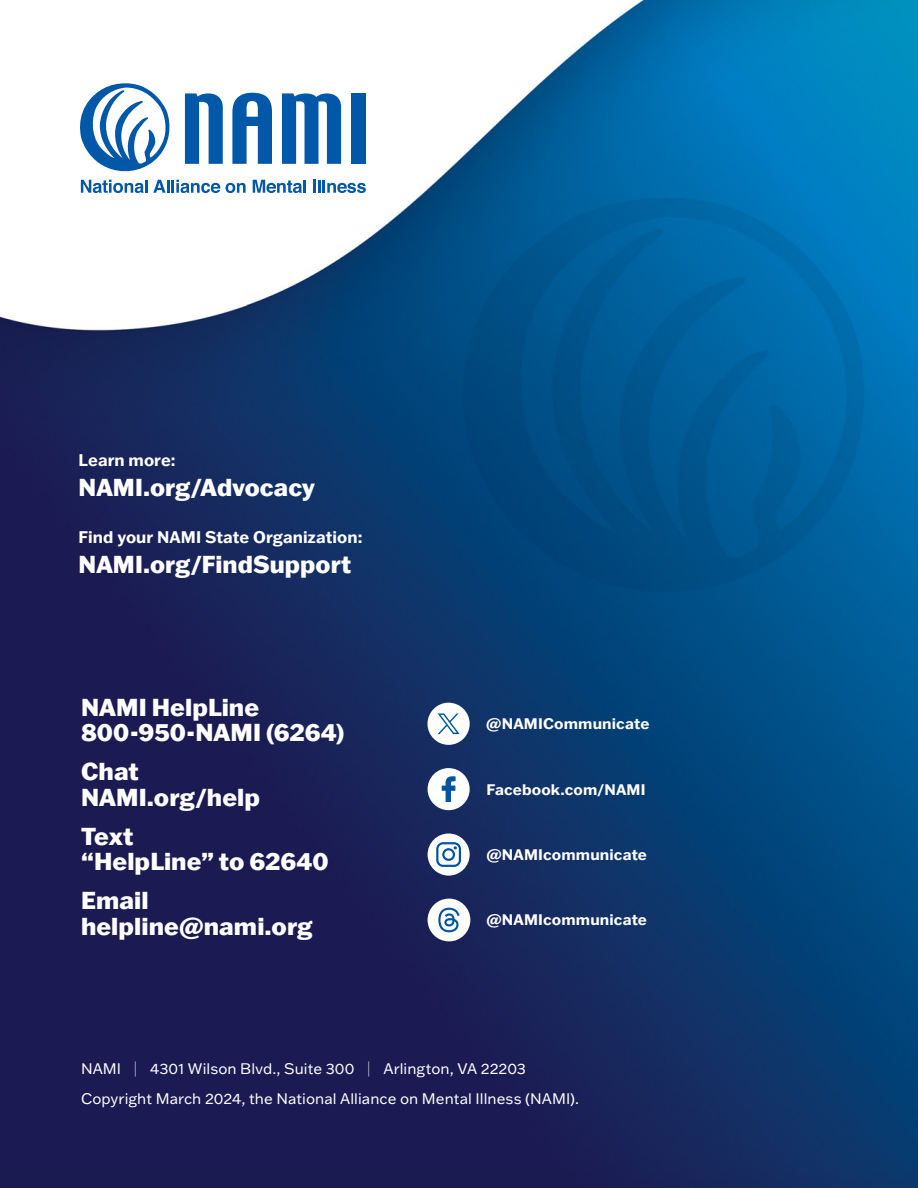
<style>
.page{position:relative;width:918px;height:1188px;background:#fff}
.page>*{position:absolute;margin:0;border:0;box-sizing:border-box;transform-origin:0 0}
.Body{font:800 24px/25.5px "Franklin Gothic ATF";letter-spacing:.005em;color:#fff}
.Body-2{font:700 16.5px "Franklin Gothic ATF";letter-spacing:.005em;color:#fff}
.Body-3{font:15px "Franklin Gothic ATF";letter-spacing:.005em;color:#fff}
.Body-4{font:700 15px "Franklin Gothic ATF";letter-spacing:.01em;color:#fff}
.s1{font-weight:100}
</style>
<div class="page">
<img style="left:0;top:0;width:918px;height:1188px">
<div style="left:428px;top:768px;width:42px;height:42px;background:#fff;border-radius:50%"></div>
<svg style="left:442px;top:776px;width:14px;height:26px"></svg>
<div style="left:427px;top:703px;width:43px;height:42px;background:#fff;border-radius:50%"></div>
<svg style="left:438px;top:713px;width:22px;height:21px"></svg>
<div style="left:428px;top:834px;width:42px;height:42px;background:#fff;border-radius:50%"></div>
<svg style="left:436px;top:842px;width:25px;height:25px"></svg>
<div style="left:428px;top:899px;width:42px;height:42px;background:#fff;border-radius:50%"></div>
<svg style="left:438px;top:908px;width:22px;height:24px"></svg>
<svg style="left:77px;top:81px;width:289px;height:112px"></svg>
<p class="Body-2" style="left:79px;top:449px;width:98px">Learn more:</p>
<p class="Body" style="left:79px;top:474px;width:238px">NAMI.org/Advocacy</p>
<p class="Body-2" style="left:79px;top:526px;width:285px">Find your NAMI State Organization:</p>
<p class="Body" style="left:79px;top:551px;width:274px">NAMI.org/FindSupport</p>
<p class="Body" style="left:81px;top:694px;width:265px">NAMI HelpLine<br>800-950-NAMI (6264)</p>
<p class="Body" style="left:81px;top:758px;width:181px">Chat<br>NAMI.org/help</p>
<p class="Body" style="left:81px;top:823px;width:249px">Text<br>“HelpLine” to 62640</p>
<p class="Body" style="left:81px;top:887px;width:233px">Email helpline@nami.org</p>
<p class="Body-4" style="left:486px;top:714px;width:165px">@NAMICommunicate</p>
<p class="Body-4" style="left:486px;top:779px;width:161px">Facebook.com/NAMI</p>
<p class="Body-4" style="left:486px;top:845px;width:162px">@NAMIcommunicate</p>
<p class="Body-4" style="left:486px;top:910px;width:162px">@NAMIcommunicate</p>
<p class="Body-3" style="left:81px;top:1058px;width:446px">NAMI <span class="s1">|</span> 4301 Wilson Blvd., Suite 300 <span class="s1">|</span> Arlington, VA 22203</p>
<p class="Body-3" style="left:81px;top:1088px;width:500px">Copyright March 2024, the National Alliance on Mental Illness (NAMI).</p>
</div>
